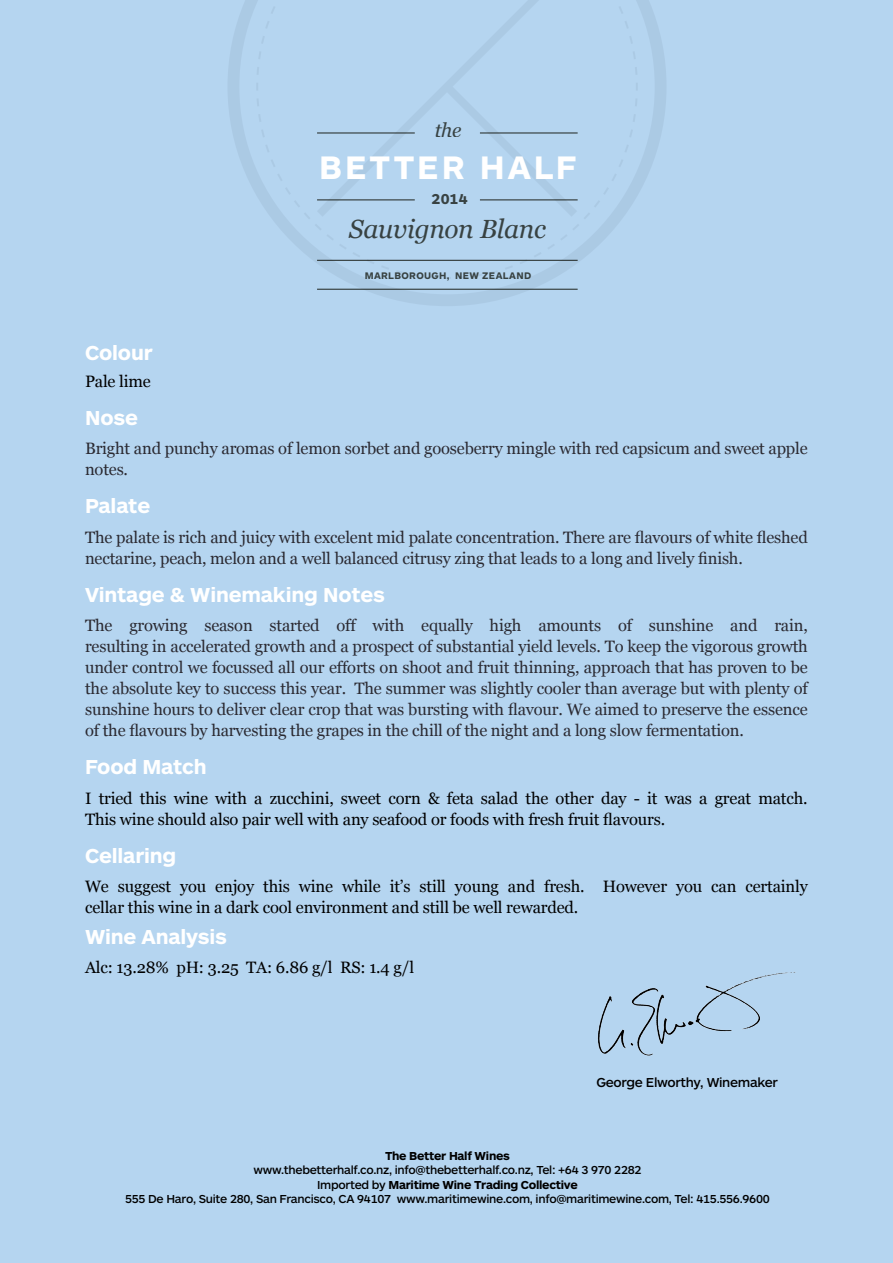
<style>
.page{position:relative;width:893px;height:1263px;background:#b5d5f0}
.page>*{position:absolute;margin:0;border:0;box-sizing:border-box;transform-origin:0 0}
.t1{font:700 33.9px "ARS Maquette Pro";letter-spacing:.085em;color:#fff}
.t2{font:italic 26.25px "Georgia";letter-spacing:-.01em;color:#505047}
.t3{font:700 21px "ARS Maquette Pro";letter-spacing:-.01em;color:#fff}
.t4{font:italic 19.8px "Georgia";color:#505047}
.t5{font:16.5px/21px "Georgia";letter-spacing:-.01em;color:#2b2a32}
.t6{font:16.5px/21px "Georgia";letter-spacing:-.01em;color:#000}
.t7{font:700 14.85px "ARS Maquette Pro";color:#505047}
.t8{font:500 13.5px "ARS Maquette Pro";letter-spacing:-.025em;color:#000}
.t9{font:500 12px/14.4px "ARS Maquette Pro";letter-spacing:-.025em;color:#000;text-align:center}
.t10{font:700 12px "ARS Maquette Pro";letter-spacing:-.025em;color:#000}
.t11{font:700 9.9px "ARS Maquette Pro";letter-spacing:.04em;color:#505047}
.s1{font-weight:700}
</style>
<div class="page">
<svg style="left:228px;top:0;width:438px;height:306px"></svg>
<svg style="left:255px;top:0;width:384px;height:280px"></svg>
<img style="left:597px;top:972px;width:199px;height:84px">
<hr style="left:317px;top:132px;width:98px;height:2px;background:#505047">
<hr style="left:317px;top:199px;width:98px;height:1px;background:#505047">
<hr style="left:480px;top:132px;width:98px;height:2px;background:#505047">
<hr style="left:480px;top:199px;width:98px;height:1px;background:#505047">
<hr style="left:317px;top:289px;width:261px;height:1px;background:#505047">
<hr style="left:317px;top:260px;width:261px;height:1px;background:#505047">
<p class="t4" style="left:434px;top:117px;width:28px">the</p>
<h1 class="t1" style="left:319px;top:145px;width:259px">Better half</h1>
<p class="t7" style="left:431px;top:189px;width:38px">2014</p>
<h2 class="t2" style="left:349px;top:213px;width:199px">Sauvignon Blanc</h2>
<p class="t11" style="left:365px;top:269px;width:168px">marlborough, new zealand</p>
<p class="t3" style="left:85px;top:339px;width:69px">Colour</p>
<p class="t6" style="left:85px;top:371px;width:67px">Pale lime</p>
<p class="t3" style="left:85px;top:404px;width:54px">Nose</p>
<p class="t5" style="left:85px;top:438px;width:724px">Bright and punchy aromas of lemon sorbet and gooseberry mingle with red capsicum and sweet apple notes.</p>
<p class="t3" style="left:85px;top:492px;width:67px">Palate</p>
<p class="t5" style="left:85px;top:527px;width:724px">The palate is rich and juicy with excelent mid palate concentration. There are flavours of white fleshed nectarine, peach, melon and a well balanced citrusy zing that leads to a long and lively finish.</p>
<p class="t3" style="left:85px;top:581px;width:301px">Vintage &amp; Winemaking Notes</p>
<p class="t5" style="left:85px;top:615px;width:724px;text-align:justify">The growing season started off with equally high amounts of sunshine and rain, resulting in accelerated growth and a prospect of substantial yield levels. To keep the vigorous growth under control we focussed all our efforts on shoot and fruit thinning, approach that has proven to be the absolute key to success this year. The summer was slightly cooler than average but with plenty of sunshine hours to deliver clear crop that was bursting with flavour. We aimed to preserve the essence of the flavours by harvesting the grapes in the chill of the night and a long slow fermentation.</p>
<p class="t3" style="left:85px;top:753px;width:123px">Food Match</p>
<p class="t6" style="left:85px;top:788px;width:724px">I tried this wine with a zucchini, sweet corn &amp; feta salad the other day - it was a great match.<br>This wine should also pair well with any seafood or foods with fresh fruit flavours.</p>
<p class="t3" style="left:85px;top:841px;width:93px">Cellaring</p>
<p class="t6" style="left:85px;top:876px;width:724px">We suggest you enjoy this wine while it’s still young and fresh. However you can certainly cellar this wine in a dark cool environment and still be well rewarded.</p>
<p class="t3" style="left:85px;top:923px;width:144px">Wine Analysis</p>
<p class="t6" style="left:85px;top:957px;width:331px">Alc: 13.28% pH: 3.25 TA: 6.86 g/l RS: 1.4 g/l</p>
<p class="t8" style="left:596px;top:1074px;width:183px">George Elworthy, Winemaker</p>
<p class="t10" style="left:385px;top:1148px;width:126px">The Better Half Wines</p>
<p class="t9" style="left:125px;top:1162px;width:646px">www.thebetterhalf.co.nz, info@thebetterhalf.co.nz, Tel: +64 3 970 2282<br>Imported by <span class="s1">Maritime Wine Trading Collective<br></span>555 De Haro, Suite 280, San Francisco, CA 94107 www.maritimewine.com, info@maritimewine.com, Tel: 415.556.9600</p>
</div>
